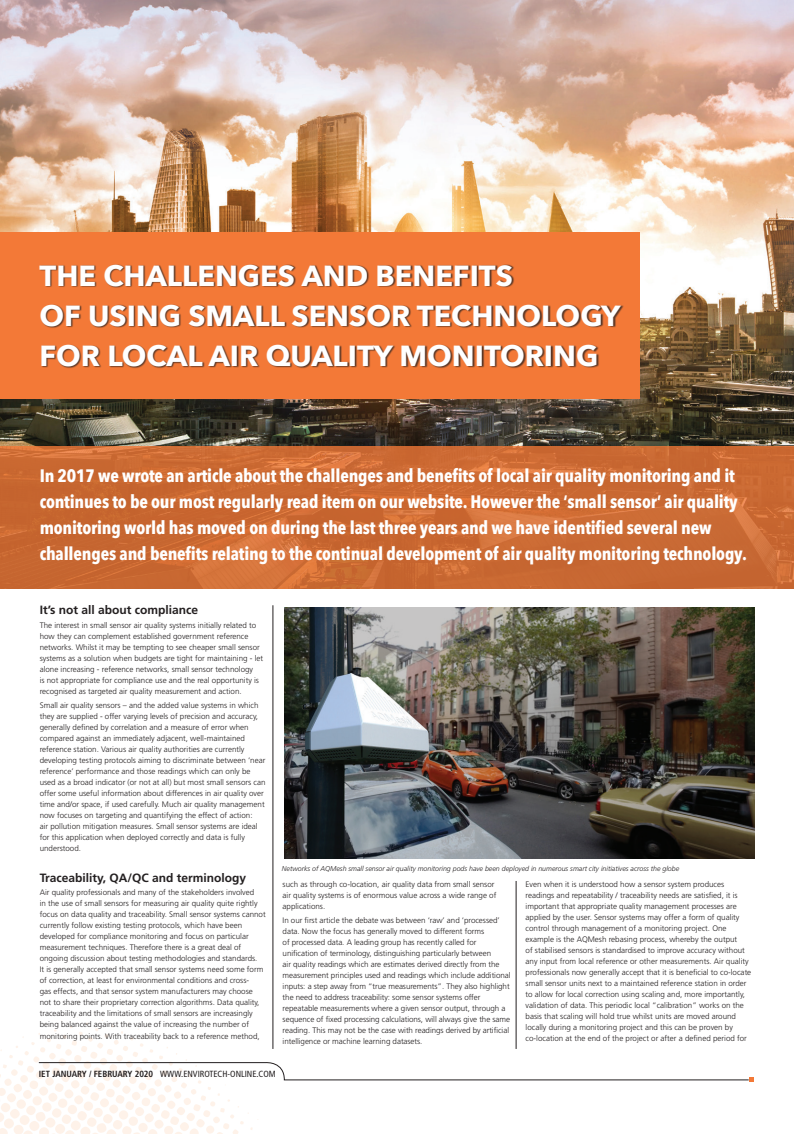
<style>
.page{position:relative;width:794px;height:1134px;background:#fff}
.page>*{position:absolute;margin:0;border:0;box-sizing:border-box;transform-origin:0 0}
.t1{font:700 29px/40px "Avenir Next";color:#fff}
.t2{font:700 18px/26px "Avenir Next Condensed";letter-spacing:-.01em;color:#fff}
.t3{font:700 12px "Frutiger";color:#231f20}
.t4{font:condensed 8.9px "Frutiger";color:#231f20}
.t5{font:300 8px/11px "Frutiger";color:#231f20}
.t6{font:italic 300 7px "Frutiger";color:#231f20}
.s1{font-weight:700}
</style>
<div class="page">
<img style="left:0;top:0;width:794px;height:446px">
<div style="left:0;top:232px;width:640px;height:167px;background:#f37937"></div>
<div style="left:39px;top:264px;width:584px;height:104px;background:#231f20;opacity:.75"></div>
<hr style="left:516px;top:881px;width:1px;height:168px;background:#231f20">
<hr style="left:273px;top:605px;width:1px;height:444px;background:#231f20">
<svg style="left:0;top:446px;width:794px;height:142px;background:#cb6a33"></svg>
<img style="left:284px;top:607px;width:470px;height:251px">
<svg style="left:0;top:1014px;width:753px;height:120px"></svg>
<p class="t1" style="left:40px;top:255px;width:582px">THE CHALLENGES AND BENEFITS<br>OF USING SMALL SENSOR TECHNOLOGY<br>FOR LOCAL AIR QUALITY MONITORING</p>
<p class="t2" style="left:40px;top:463px;width:708px">In 2017 we wrote an article about the challenges and benefits of local air quality monitoring and it continues to be our most regularly read item on our website. However the ‘small sensor’ air quality monitoring world has moved on during the last three years and we have identified several new challenges and benefits relating to the continual development of air quality monitoring technology.</p>
<p class="t3" style="left:40px;top:603px;width:160px">It’s not all about compliance</p>
<p class="t5" style="left:40px;top:620px;width:225px">The interest in small sensor air quality systems initially related to how they can complement established government reference networks. Whilst it may be tempting to see cheaper small sensor systems as a solution when budgets are tight for maintaining - let alone increasing - reference networks, small sensor technology<br>is not appropriate for compliance use and the real opportunity is recognised as targeted air quality measurement and action.</p>
<p class="t5" style="left:40px;top:700px;width:227px">Small air quality sensors – and the added value systems in which they are supplied - offer varying levels of precision and accuracy, generally defined by correlation and a measure of error when compared against an immediately adjacent, well-maintained reference station. Various air quality authorities are currently developing testing protocols aiming to discriminate between ‘near reference’ performance and those readings which can only be used as a broad indicator (or not at all) but most small sensors can offer some useful information about differences in air quality over time and/or space, if used carefully. Much air quality management now focuses on targeting and quantifying the effect of action:<br>air pollution mitigation measures. Small sensor systems are ideal for this application when deployed correctly and data is fully understood.</p>
<p class="t3" style="left:40px;top:870px;width:208px">Traceability, QA/QC and terminology</p>
<p class="t5" style="left:40px;top:887px;width:227px">Air quality professionals and many of the stakeholders involved<br>in the use of small sensors for measuring air quality quite rightly focus on data quality and traceability. Small sensor systems cannot currently follow existing testing protocols, which have been developed for compliance monitoring and focus on particular measurement techniques. Therefore there is a great deal of ongoing discussion about testing methodologies and standards.<br>It is generally accepted that small sensor systems need some form of correction, at least for environmental conditions and cross-<br>gas effects, and that sensor system manufacturers may choose not to share their proprietary correction algorithms. Data quality, traceability and the limitations of small sensors are increasingly being balanced against the value of increasing the number of monitoring points. With traceability back to a reference method,</p>
<p class="t5" style="left:283px;top:879px;width:215px">such as through co-location, air quality data from small sensor air quality systems is of enormous value across a wide range of applications.</p>
<p class="t6" style="left:282px;top:864px;width:399px">Networks of AQMesh small sensor air quality monitoring pods have been deployed in numerous smart city initiatives across the globe</p>
<p class="t5" style="left:525px;top:879px;width:227px">Even when it is understood how a sensor system produces readings and repeatability / traceability needs are satisfied, it is important that appropriate quality management processes are applied by the user. Sensor systems may offer a form of quality control through management of a monitoring project. One example is the AQMesh rebasing process, whereby the output<br>of stabilised sensors is standardised to improve accuracy without any input from local reference or other measurements. Air quality professionals now generally accept that it is beneficial to co-locate small sensor units next to a maintained reference station in order to allow for local correction using scaling and, more importantly, validation of data. This periodic local “calibration” works on the basis that scaling will hold true whilst units are moved around locally during a monitoring project and this can be proven by co-location at the end of the project or after a defined period for</p>
<p class="t5" style="left:283px;top:915px;width:229px">In our first article the debate was between ‘raw’ and ‘processed’ data. Now the focus has generally moved to different forms<br>of processed data. A leading group has recently called for unification of terminology, distinguishing particularly between<br>air quality readings which are estimates derived directly from the measurement principles used and readings which include additional inputs: a step away from “true measurements”. They also highlight the need to address traceability: some sensor systems offer repeatable measurements where a given sensor output, through a sequence of fixed processing calculations, will always give the same reading. This may not be the case with readings derived by artificial intelligence or machine learning datasets.</p>
<p class="t4" style="left:39px;top:1068px;width:238px"><span class="s1">IET JANUARY / FEBRUARY 2020</span> WWW.ENVIROTECH-ONLINE.COM</p>
</div>
